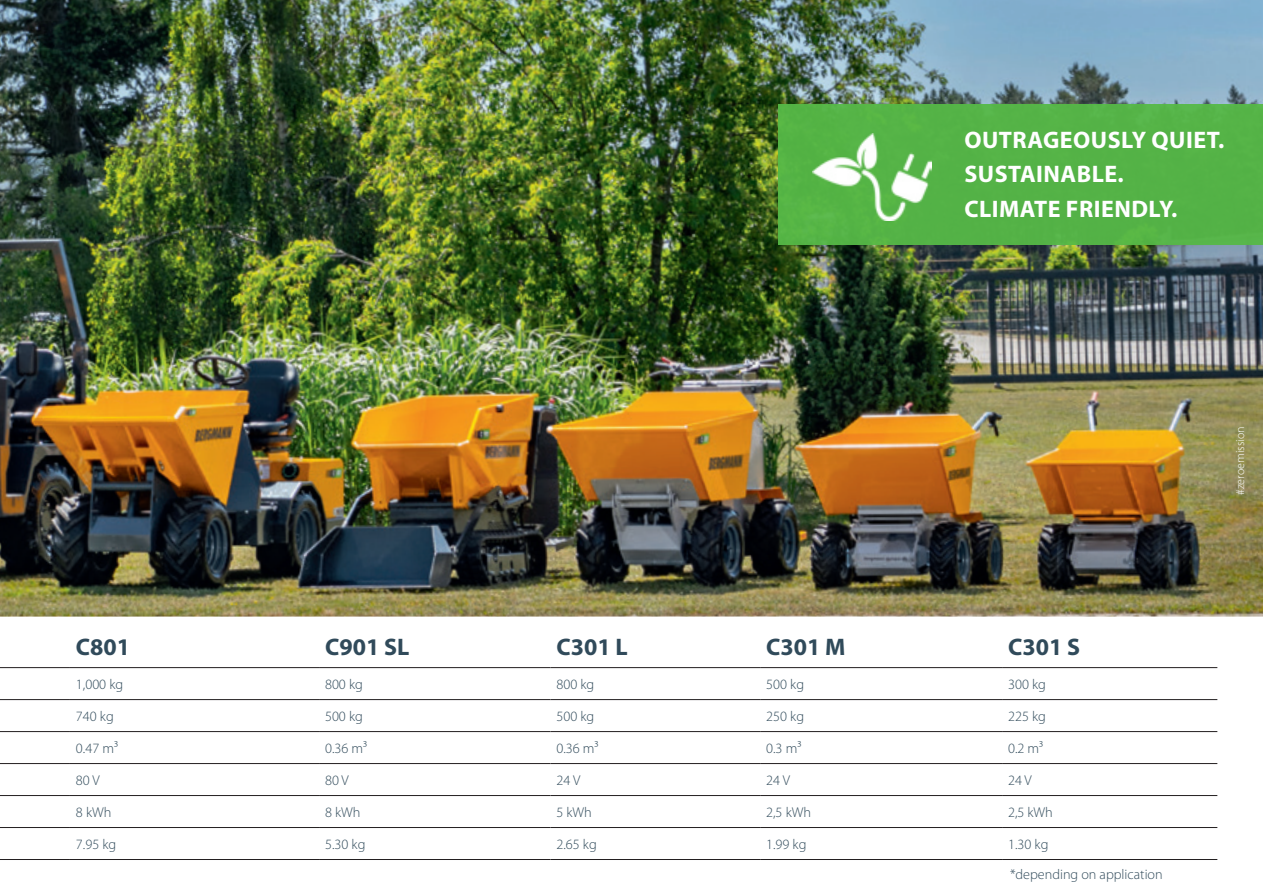
<style>
.page{position:relative;width:1263px;height:893px;background:#fff}
.page>*{position:absolute;margin:0;border:0;box-sizing:border-box;transform-origin:0 0}
.t1{font:700 24px/34.5px "Myriad Pro";letter-spacing:.02em;color:#fff}
.t2{font:700 24px "Myriad Pro";color:#304a5a}
.t3{font:300 14.25px "Myriad Pro";color:#304a5a}
.t4{font:300 14.1px "Myriad Pro";color:#304a5a}
.t5{font:300 12px "Myriad Pro";color:#fff}
</style>
<div class="page">
<img style="left:0;top:0;width:1263px;height:617px">
<div style="left:778px;top:104px;width:485px;height:140px;background:#54b346"></div>
<img style="left:812px;top:133px;width:120px;height:87px">
<hr style="left:0;top:667px;width:70px;height:1px;background:#231f20">
<hr style="left:70px;top:667px;width:249px;height:1px;background:#231f20">
<hr style="left:319px;top:667px;width:231px;height:1px;background:#231f20">
<hr style="left:550px;top:667px;width:210px;height:1px;background:#231f20">
<hr style="left:760px;top:667px;width:242px;height:1px;background:#231f20">
<hr style="left:1002px;top:667px;width:215px;height:1px;background:#231f20">
<hr style="left:0;top:699px;width:70px;height:1px;background:#231f20">
<hr style="left:70px;top:699px;width:249px;height:1px;background:#231f20">
<hr style="left:319px;top:699px;width:231px;height:1px;background:#231f20">
<hr style="left:550px;top:699px;width:210px;height:1px;background:#231f20">
<hr style="left:760px;top:699px;width:242px;height:1px;background:#231f20">
<hr style="left:1002px;top:699px;width:215px;height:1px;background:#231f20">
<hr style="left:0;top:731px;width:70px;height:1px;background:#231f20">
<hr style="left:70px;top:731px;width:249px;height:1px;background:#231f20">
<hr style="left:319px;top:731px;width:231px;height:1px;background:#231f20">
<hr style="left:550px;top:731px;width:210px;height:1px;background:#231f20">
<hr style="left:760px;top:731px;width:242px;height:1px;background:#231f20">
<hr style="left:1002px;top:731px;width:215px;height:1px;background:#231f20">
<hr style="left:0;top:763px;width:70px;height:1px;background:#231f20">
<hr style="left:70px;top:763px;width:249px;height:1px;background:#231f20">
<hr style="left:319px;top:763px;width:231px;height:1px;background:#231f20">
<hr style="left:550px;top:763px;width:210px;height:1px;background:#231f20">
<hr style="left:760px;top:763px;width:242px;height:1px;background:#231f20">
<hr style="left:1002px;top:763px;width:215px;height:1px;background:#231f20">
<hr style="left:0;top:795px;width:70px;height:1px;background:#231f20">
<hr style="left:70px;top:795px;width:249px;height:1px;background:#231f20">
<hr style="left:319px;top:795px;width:231px;height:1px;background:#231f20">
<hr style="left:550px;top:795px;width:210px;height:1px;background:#231f20">
<hr style="left:760px;top:795px;width:242px;height:1px;background:#231f20">
<hr style="left:1002px;top:795px;width:215px;height:1px;background:#231f20">
<hr style="left:0;top:827px;width:70px;height:1px;background:#231f20">
<hr style="left:70px;top:827px;width:249px;height:1px;background:#231f20">
<hr style="left:319px;top:827px;width:231px;height:1px;background:#231f20">
<hr style="left:550px;top:827px;width:210px;height:1px;background:#231f20">
<hr style="left:760px;top:827px;width:242px;height:1px;background:#231f20">
<hr style="left:1002px;top:827px;width:215px;height:1px;background:#231f20">
<hr style="left:0;top:859px;width:70px;height:1px;background:#231f20">
<hr style="left:70px;top:859px;width:249px;height:1px;background:#231f20">
<hr style="left:319px;top:859px;width:231px;height:1px;background:#231f20">
<hr style="left:550px;top:859px;width:210px;height:1px;background:#231f20">
<hr style="left:760px;top:859px;width:242px;height:1px;background:#231f20">
<hr style="left:1002px;top:859px;width:215px;height:1px;background:#231f20">
<h1 class="t1" style="left:964px;top:122px;width:262px">OUTRAGEOUSLY QUIET.<br>SUSTAINABLE.<br>CLIMATE FRIENDLY.</h1>
<h1 class="t2" style="left:76px;top:632px;width:56px">C801</h1>
<h1 class="t2" style="left:325px;top:632px;width:86px">C901 SL</h1>
<h1 class="t2" style="left:556px;top:632px;width:73px">C301 L</h1>
<h1 class="t2" style="left:766px;top:632px;width:81px">C301 M</h1>
<h1 class="t2" style="left:1008px;top:632px;width:74px">C301 S</h1>
<p class="t3" style="left:76px;top:676px;width:49px">1,000 kg</p>
<p class="t3" style="left:325px;top:676px;width:39px">800 kg</p>
<p class="t3" style="left:556px;top:676px;width:39px">800 kg</p>
<p class="t3" style="left:766px;top:676px;width:39px">500 kg</p>
<p class="t3" style="left:1008px;top:676px;width:39px">300 kg</p>
<p class="t3" style="left:76px;top:708px;width:39px">740 kg</p>
<p class="t3" style="left:325px;top:708px;width:39px">500 kg</p>
<p class="t3" style="left:556px;top:708px;width:39px">500 kg</p>
<p class="t3" style="left:766px;top:708px;width:39px">250 kg</p>
<p class="t3" style="left:1008px;top:708px;width:39px">225 kg</p>
<p class="t3" style="left:76px;top:740px;width:44px">0.47 m³</p>
<p class="t3" style="left:325px;top:740px;width:44px">0.36 m³</p>
<p class="t3" style="left:556px;top:740px;width:44px">0.36 m³</p>
<p class="t3" style="left:766px;top:740px;width:37px">0.3 m³</p>
<p class="t3" style="left:1008px;top:740px;width:37px">0.2 m³</p>
<p class="t3" style="left:76px;top:771px;width:25px">80 V</p>
<p class="t3" style="left:325px;top:771px;width:25px">80 V</p>
<p class="t3" style="left:556px;top:771px;width:25px">24 V</p>
<p class="t3" style="left:766px;top:771px;width:25px">24 V</p>
<p class="t3" style="left:1008px;top:771px;width:25px">24 V</p>
<p class="t3" style="left:76px;top:803px;width:37px">8 kWh</p>
<p class="t3" style="left:325px;top:803px;width:37px">8 kWh</p>
<p class="t3" style="left:556px;top:803px;width:37px">5 kWh</p>
<p class="t3" style="left:766px;top:803px;width:46px">2,5 kWh</p>
<p class="t3" style="left:1008px;top:803px;width:46px">2,5 kWh</p>
<p class="t3" style="left:76px;top:835px;width:42px">7.95 kg</p>
<p class="t3" style="left:325px;top:835px;width:42px">5.30 kg</p>
<p class="t3" style="left:556px;top:835px;width:42px">2.65 kg</p>
<p class="t3" style="left:766px;top:835px;width:42px">1.99 kg</p>
<p class="t3" style="left:1008px;top:835px;width:42px">1.30 kg</p>
<p class="t4" style="left:1010px;top:866px;width:154px">*depending on application</p>
<p class="t5" style="left:1233px;top:495px;width:70px;rotate:-90deg">#zeroemission</p>
</div>
